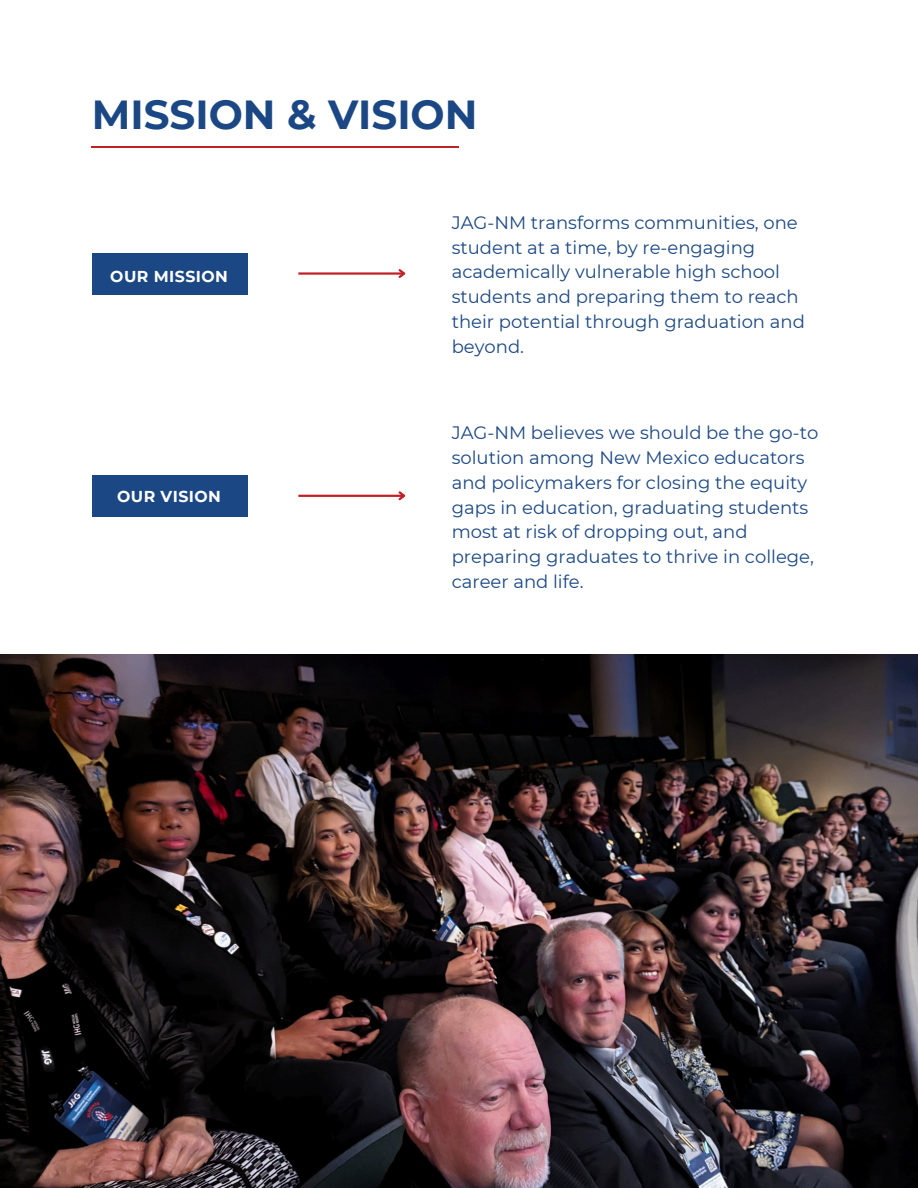
<style>
.page{position:relative;width:918px;height:1188px;background:#fff}
.page>*{position:absolute;margin:0;border:0;box-sizing:border-box;transform-origin:0 0}
.t1{font:700 40.5px "Montserrat";color:#1b4884}
.t2{font:18px/24.8px "Montserrat";color:#1b4884}
.t3{font:700 15.75px "Montserrat";letter-spacing:.03em;color:#fff}
</style>
<div class="page">
<hr style="left:298px;top:272px;width:106px;height:3px;background:#c12026">
<svg style="left:396px;top:269px;width:10px;height:9px"></svg>
<div style="left:92px;top:254px;width:155px;height:41px;background:#1b4884"></div>
<hr style="left:298px;top:495px;width:106px;height:2px;background:#c12026">
<svg style="left:396px;top:491px;width:10px;height:10px"></svg>
<div style="left:92px;top:476px;width:155px;height:41px;background:#1b4884"></div>
<img style="left:0;top:654px;width:918px;height:534px">
<hr style="left:92px;top:147px;width:367px;height:1px;background:#c12026">
<h2 class="t1" style="left:92px;top:89px;width:387px">MISSION &amp; VISION</h2>
<p class="t3" style="left:110px;top:267px;width:119px">OUR MISSION</p>
<p class="t3" style="left:117px;top:487px;width:105px">OUR VISION</p>
<p class="t2" style="left:452px;top:210px;width:355px">JAG-NM transforms communities, one student at a time, by re-engaging academically vulnerable high school students and preparing them to reach their potential through graduation and beyond.</p>
<p class="t2" style="left:452px;top:421px;width:368px">JAG-NM believes we should be the go-to solution among New Mexico educators and policymakers for closing the equity gaps in education, graduating students most at risk of dropping out, and preparing graduates to thrive in college, career and life.</p>
</div>
